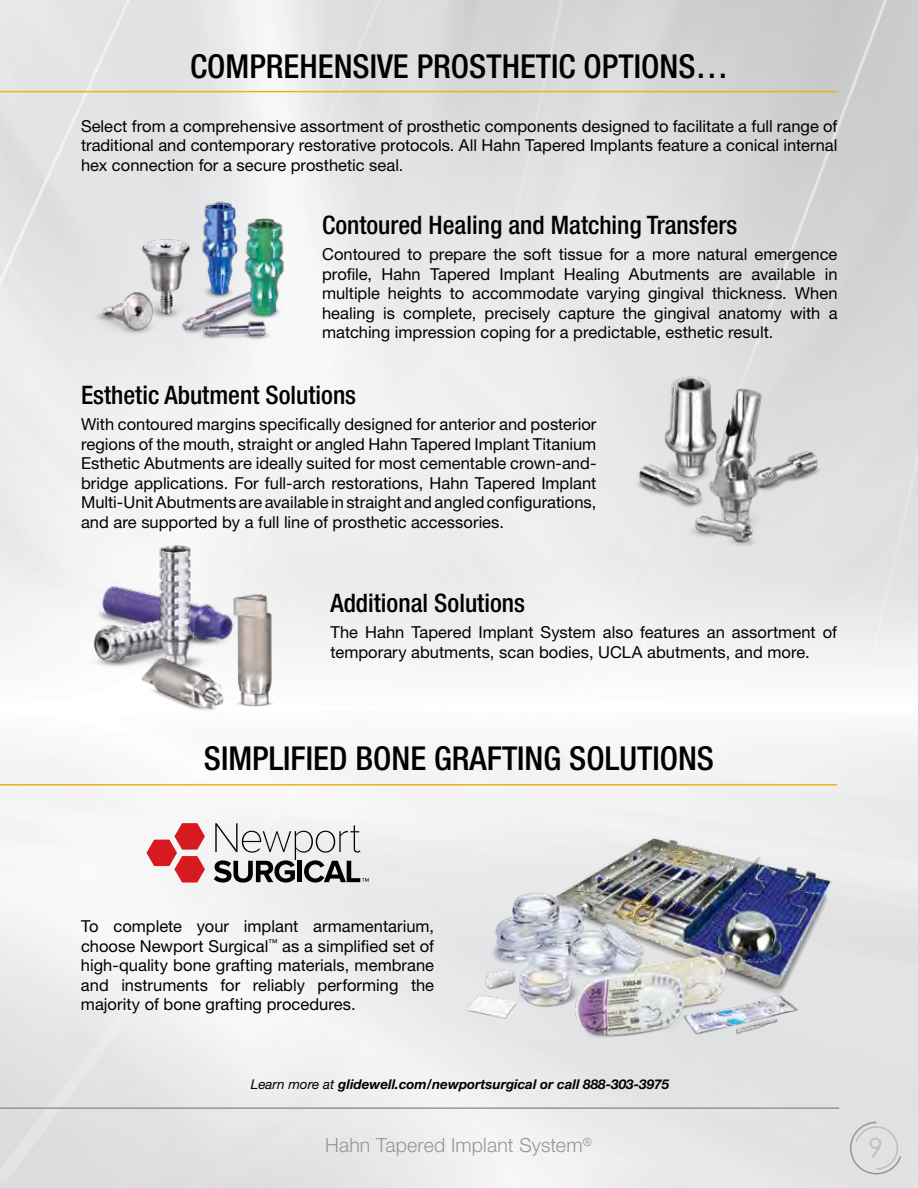
<style>
.page{position:relative;width:918px;height:1188px;background:#fff}
.page>*{position:absolute;margin:0;border:0;box-sizing:border-box;transform-origin:0 0}
.t1{font:500 condensed 33px "Helvetica Neue LT Std";color:#000}
.t2{font:26.25px "Century Gothic";color:#bcbec0}
.t3{font:500 condensed 25.5px "Helvetica Neue LT Std";color:#000}
.t4{font:300 19.5px "Helvetica Neue LT Std";letter-spacing:.01em;color:#939598}
.t5{font:16.5px/19.5px "Helvetica Neue LT Std";color:#000;text-align:justify}
.t6{font:italic 700 13.5px "Helvetica Neue LT Std";color:#000}
.s1{font-weight:400}
</style>
<div class="page">
<hr style="left:0;top:91px;width:837px;height:1px;background:#eeb310">
<hr style="left:0;top:1107px;width:839px;height:2px;background:#939598">
<svg style="left:849px;top:1121px;width:54px;height:54px;background:#dadbdc"></svg>
<img style="left:82px;top:540px;width:137px;height:135px">
<img style="left:131px;top:587px;width:157px;height:145px">
<img style="left:78px;top:192px;width:224px;height:160px">
<img style="left:88px;top:233px;width:127px;height:119px">
<hr style="left:0;top:784px;width:837px;height:2px;background:#eeb310">
<img style="left:625px;top:373px;width:206px;height:154px">
<img style="left:662px;top:433px;width:101px;height:124px">
<svg style="left:146px;top:823px;width:59px;height:60px"></svg>
<svg style="left:214px;top:823px;width:155px;height:60px"></svg>
<img style="left:456px;top:826px;width:386px;height:240px">
<h1 class="t1" style="left:190px;top:46px;width:540px">COMPREHENSIVE PROSTHETIC OPTIONS…</h1>
<p class="t5" style="left:81px;top:116px;width:758px">Select from a comprehensive assortment of prosthetic components designed to facilitate a full range of traditional and contemporary restorative protocols. All Hahn Tapered Implants feature a conical internal hex connection for a secure prosthetic seal.</p>
<h3 class="t3" style="left:322px;top:210px;width:417px">Contoured Healing and Matching Transfers</h3>
<p class="t5" style="left:322px;top:245px;width:517px">Contoured to prepare the soft tissue for a more natural emergence profile, Hahn Tapered Implant Healing Abutments are available in multiple heights to accommodate varying gingival thickness. When healing is complete, precisely capture the gingival anatomy with a matching impression coping for a predictable, esthetic result.</p>
<h3 class="t3" style="left:81px;top:380px;width:277px">Esthetic Abutment Solutions</h3>
<p class="t5" style="left:81px;top:415px;width:517px">With contoured margins specifically designed for anterior and posterior regions of the mouth, straight or angled Hahn Tapered Implant Titanium Esthetic Abutments are ideally suited for most cementable crown-and&shy;bridge applications. For full-arch restorations, Hahn Tapered Implant Multi-Unit Abutments are available in straight and angled configurations, and are supported by a full line of prosthetic accessories.</p>
<h3 class="t3" style="left:330px;top:588px;width:196px">Additional Solutions</h3>
<p class="t5" style="left:330px;top:623px;width:508px">The Hahn Tapered Implant System also features an assortment of temporary abutments, scan bodies, UCLA abutments, and more.</p>
<h1 class="t1" style="left:204px;top:739px;width:512px">SIMPLIFIED BONE GRAFTING SOLUTIONS</h1>
<p class="t5" style="left:81px;top:916px;width:355px">To complete your implant armamentarium, choose Newport Surgical<sup>™</sup> as a simplified set of high-quality bone grafting materials, membrane and instruments for reliably performing the majority of bone grafting procedures.</p>
<p class="t6" style="left:251px;top:1075px;width:420px"><span class="s1">Learn more at</span> glidewell.com/newportsurgical or call 888-303-3975</p>
<p class="t4" style="left:325px;top:1134px;width:268px">Hahn Tapered Implant System<sup>®</sup></p>
<h2 class="t2" style="left:868px;top:1132px;width:16px">9</h2>
</div>
